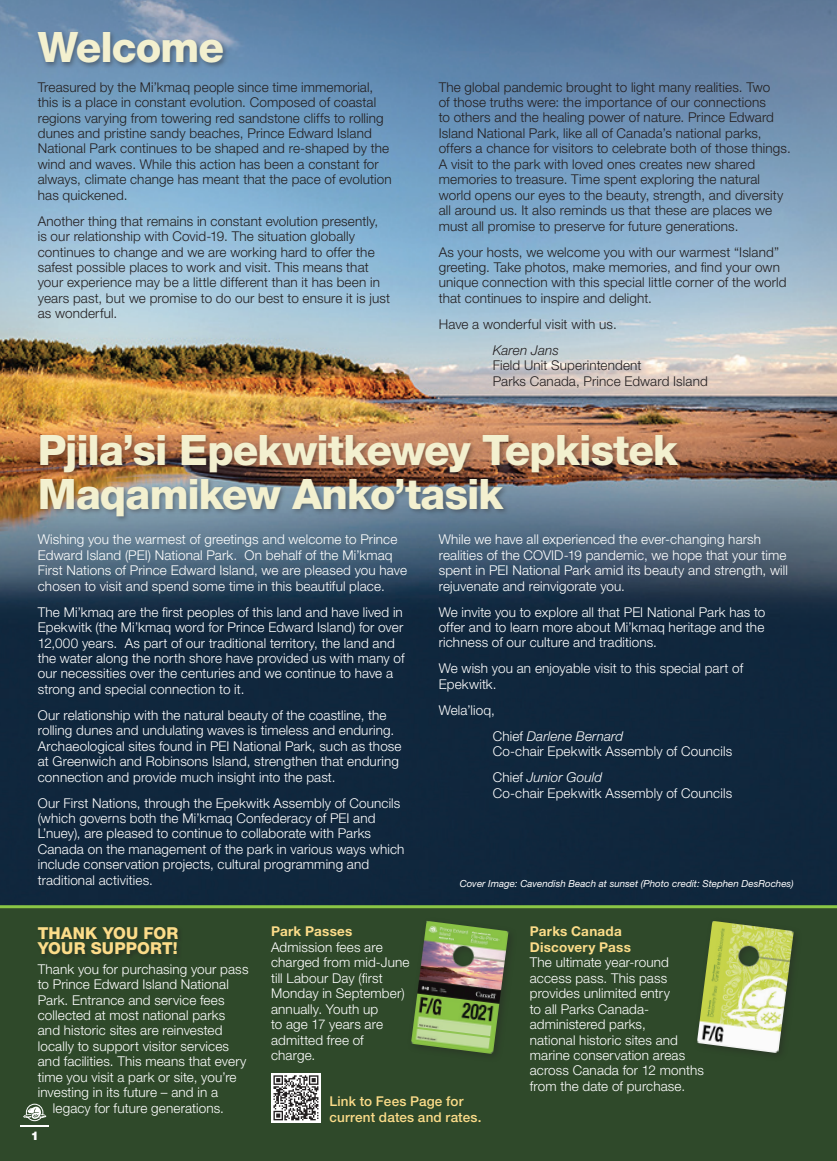
<style>
.page{position:relative;width:837px;height:1161px;background:#fff}
.page>*{position:absolute;margin:0;border:0;box-sizing:border-box;transform-origin:0 0}
.t1{font:800 42px/43.5px "Helvetica Neue LT Std";letter-spacing:-.025em;color:#f3f0cf}
.t2{font:800 16.5px/15.8px "Helvetica Neue LT Std";letter-spacing:.01em;color:#fcdc89}
.t3{font:300 13.5px/15.5px "Helvetica Neue LT Std";letter-spacing:.01em;color:#fff}
.t4{font:300 13.5px/15.5px "Helvetica Neue LT Std";letter-spacing:.01em;color:#231f20}
.t5{font:500 13.5px/15.5px "Helvetica Neue LT Std";letter-spacing:.01em;color:#fcdc89}
.t6{font:700 13.5px/15.5px "Helvetica Neue LT Std";letter-spacing:.015em;color:#fcdc89}
.t7{font:italic 300 13.5px "Helvetica Neue LT Std";letter-spacing:.005em;color:#231f20}
.t8{font:900 12px "Helvetica Neue LT Std";color:#fff}
.t9{font:italic 9.75px "Helvetica Neue LT Std";color:#fff}
.s1{font-style:italic}
</style>
<div class="page">
<img style="left:0;top:0;width:837px;height:905px">
<div style="left:0;top:907px;width:837px;height:254px;background:#2f492a"></div>
<svg style="left:20px;top:1104px;width:29px;height:23px"></svg>
<div style="left:38px;top:433px;width:647px;height:90px;background:#231f20;opacity:.4"></div>
<div style="left:36px;top:30px;width:194px;height:40px;background:#231f20;opacity:.4"></div>
<img style="left:697px;top:921px;width:97px;height:132px">
<img style="left:411px;top:921px;width:98px;height:133px">
<div style="left:36px;top:925px;width:148px;height:35px;background:#2d4228"></div>
<div style="left:271px;top:1073px;width:50px;height:50px;background:linear-gradient(to right,#fff,#fff)"></div>
<svg style="left:273px;top:1075px;width:45px;height:45px;background:#939191"></svg>
<hr style="left:0;top:905px;width:837px;height:3px;background:#8ac645">
<h1 class="t1" style="left:38px;top:26px;width:188px">Welcome</h1>
<p class="t4" style="left:38px;top:79px;width:355px">Treasured by the Mi’kmaq people since time immemorial, this is a place in constant evolution. Composed of coastal regions varying from towering red sandstone cliffs to rolling dunes and pristine sandy beaches, Prince Edward Island National Park continues to be shaped and re-shaped by the wind and waves. While this action has been a constant for always, climate change has meant that the pace of evolution has quickened.</p>
<p class="t4" style="left:38px;top:213px;width:354px">Another thing that remains in constant evolution presently, is our relationship with Covid-19. The situation globally continues to change and we are working hard to offer the safest possible places to work and visit. This means that your experience may be a little different than it has been in years past, but we promise to do our best to ensure it is just as wonderful.</p>
<p class="t4" style="left:439px;top:79px;width:354px">The global pandemic brought to light many realities. Two<br>of those truths were: the importance of our connections<br>to others and the healing power of nature. Prince Edward Island National Park, like all of Canada’s national parks, offers a chance for visitors to celebrate both of those things.<br>A visit to the park with loved ones creates new shared memories to treasure. Time spent exploring the natural world opens our eyes to the beauty, strength, and diversity all around us. It also reminds us that these are places we must all promise to preserve for future generations.</p>
<p class="t4" style="left:439px;top:244px;width:349px">As your hosts, we welcome you with our warmest “Island” greeting. Take photos, make memories, and find your own unique connection with this special little corner of the world that continues to inspire and delight.</p>
<p class="t4" style="left:439px;top:316px;width:180px">Have a wonderful visit with us.</p>
<p class="t7" style="left:493px;top:342px;width:68px">Karen Jans</p>
<p class="t4" style="left:493px;top:357px;width:217px">Field Unit Superintendent<br>Parks Canada, Prince Edward Island</p>
<h1 class="t1" style="left:38px;top:429px;width:642px">Pjila’si Epekwitkewey Tepkistek<br>Maqamikew Anko’tasik</h1>
<p class="t3" style="left:38px;top:532px;width:371px">Wishing you the warmest of greetings and welcome to Prince Edward Island (PEI) National Park. On behalf of the Mi’kmaq First Nations of Prince Edward Island, we are pleased you have chosen to visit and spend some time in this beautiful place.</p>
<p class="t3" style="left:38px;top:604px;width:368px">The Mi’kmaq are the first peoples of this land and have lived in Epekwitk (the Mi’kmaq word for Prince Edward Island) for over 12,000 years. As part of our traditional territory, the land and the water along the north shore have provided us with many of our necessities over the centuries and we continue to have a strong and special connection to it.</p>
<p class="t3" style="left:38px;top:707px;width:365px">Our relationship with the natural beauty of the coastline, the rolling dunes and undulating waves is timeless and enduring.<br>Archaeological sites found in PEI National Park, such as those at Greenwich and Robinsons Island, strengthen that enduring connection and provide much insight into the past.</p>
<p class="t3" style="left:38px;top:795px;width:368px">Our First Nations, through the Epekwitk Assembly of Councils (which governs both the Mi’kmaq Confederacy of PEI and L’nuey), are pleased to continue to collaborate with Parks Canada on the management of the park in various ways which include conservation projects, cultural programming and traditional activities.</p>
<p class="t3" style="left:439px;top:531px;width:351px">While we have all experienced the ever-changing harsh realities of the COVID-19 pandemic, we hope that your time spent in PEI National Park amid its beauty and strength, will rejuvenate and reinvigorate you.</p>
<p class="t3" style="left:439px;top:604px;width:328px;text-align:justify">We invite you to explore all that PEI National Park has to offer and to learn more about Mi’kmaq heritage and the richness of our culture and traditions.</p>
<p class="t3" style="left:439px;top:661px;width:306px">We wish you an enjoyable visit to this special part of<br>Epekwitk.</p>
<p class="t3" style="left:493px;top:697px;width:132px;line-height:26px;text-indent:-54px">Wela’lioq,<br>Chief <span class="s1">Darlene Bernard</span></p>
<p class="t3" style="left:493px;top:738px;width:241px;line-height:26px">Co-chair Epekwitk Assembly of Councils<br>Chief <span class="s1">Junior Gould</span></p>
<p class="t3" style="left:493px;top:785px;width:241px">Co-chair Epekwitk Assembly of Councils</p>
<p class="t9" style="left:460px;top:878px;width:336px">Cover Image: Cavendish Beach at sunset (Photo credit: Stephen DesRoches)</p>
<p class="t2" style="left:38px;top:925px;width:142px">THANK YOU FOR<br>YOUR SUPPORT!</p>
<p class="t3" style="left:38px;top:961px;width:212px">Thank you for purchasing your pass</p>
<p class="t3" style="left:38px;top:976px;width:193px">to Prince Edward Island National</p>
<p class="t3" style="left:38px;top:992px;width:188px">Park. Entrance and service fees</p>
<p class="t3" style="left:38px;top:1007px;width:189px">collected at most national parks</p>
<p class="t3" style="left:38px;top:1023px;width:186px">and historic sites are reinvested</p>
<p class="t3" style="left:38px;top:1038px;width:193px">locally to support visitor services</p>
<p class="t3" style="left:38px;top:1054px;width:210px">and facilities. This means that every</p>
<p class="t3" style="left:38px;top:1069px;width:200px">time you visit a park or site, you’re</p>
<p class="t3" style="left:38px;top:1084px;width:182px">investing in its future – and in a</p>
<p class="t3" style="left:53px;top:1100px;width:173px">legacy for future generations.</p>
<p class="t8" style="left:31px;top:1128px;width:10px">1</p>
<p class="t6" style="left:271px;top:924px;width:83px">Park Passes</p>
<p class="t3" style="left:271px;top:939px;width:140px">Admission fees are charged from mid-June till Labour Day (first<br>Monday in September) annually. Youth up<br>to age 17 years are admitted free of charge.</p>
<p class="t5" style="left:330px;top:1094px;width:153px">Link to Fees Page for current dates and rates.</p>
<p class="t6" style="left:530px;top:924px;width:103px">Parks Canada<br>Discovery Pass</p>
<p class="t3" style="left:530px;top:954px;width:176px">The ultimate year-round access pass. This pass provides unlimited entry<br>to all Parks Canada&shy;administered parks,<br>national historic sites and marine conservation areas across Canada for 12 months from the date of purchase.</p>
</div>
